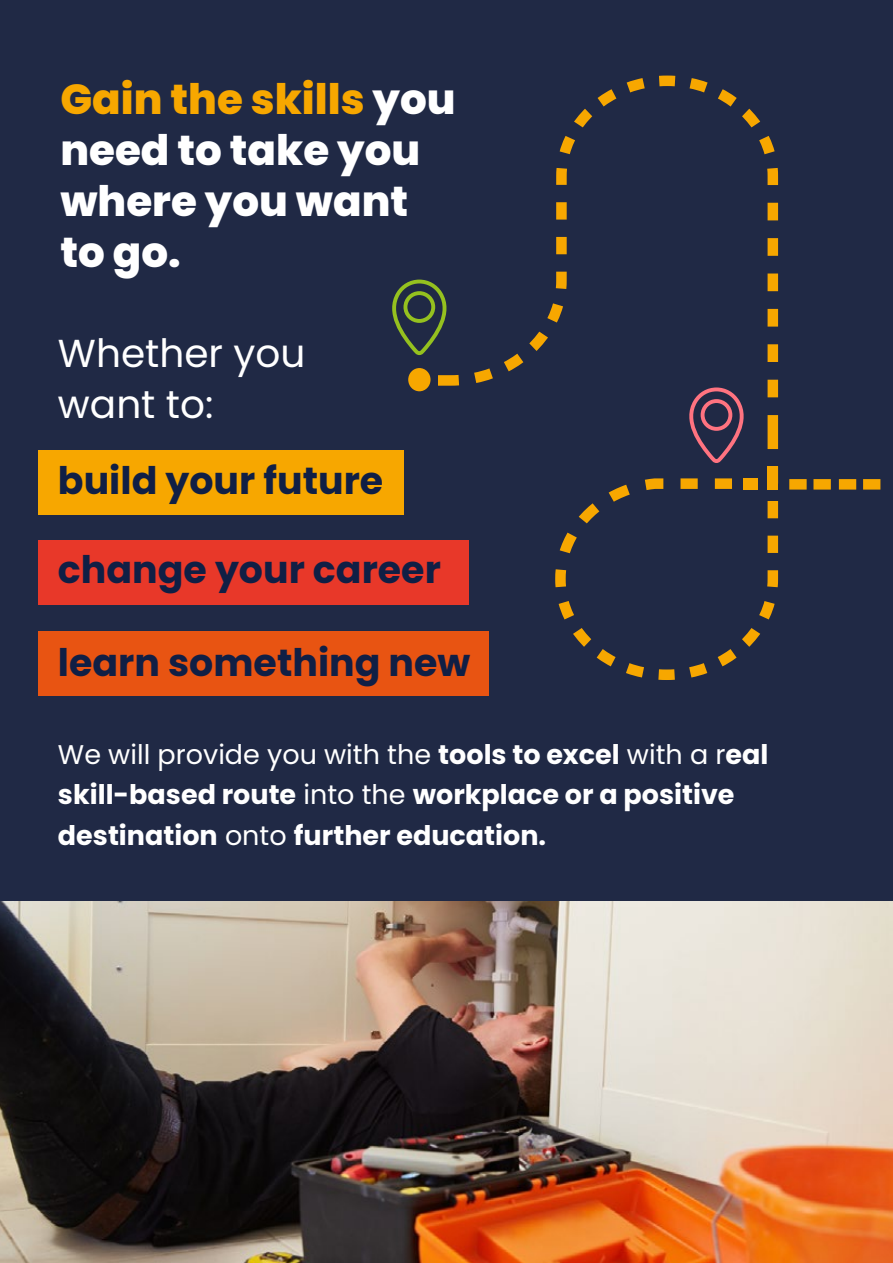
<style>
.page{position:relative;width:893px;height:1263px;background:#202945}
.page>*{position:absolute;margin:0;border:0;box-sizing:border-box;transform-origin:0 0}
.t1{font:800 42px/51px "Poppins";color:#fff}
.t2{font:39px/51px "Poppins";color:#fff}
.t3{font:700 37.95px "Poppins";color:#101f45}
.t4{font:700 27px/40.5px "Poppins";color:#fff}
.s1{color:#f7a700}
.s2{font-weight:400}
</style>
<div class="page">
<div style="left:38px;top:450px;width:366px;height:64px;background:#f7a700"></div>
<div style="left:38px;top:540px;width:431px;height:64px;background:#e83829"></div>
<div style="left:38px;top:631px;width:451px;height:65px;background:#e85412"></div>
<img style="left:0;top:901px;width:893px;height:362px">
<svg style="left:427px;top:75px;width:352px;height:605px"></svg>
<svg style="left:789px;top:479px;width:42px;height:11px"></svg>
<svg style="left:839px;top:479px;width:41px;height:11px"></svg>
<div style="left:744px;top:477px;width:16px;height:16px;background:#202945"></div>
<div style="left:744px;top:478px;width:14px;height:12px;background:#f7a700"></div>
<div style="left:767px;top:466px;width:11px;height:24px;background:#f7a700"></div>
<svg style="left:392px;top:278px;width:179px;height:113px"></svg>
<svg style="left:678px;top:386px;width:71px;height:79px"></svg>
<h1 class="t1" style="left:60px;top:74px;width:397px"><span class="s1">Gain the skills</span> you need to take you where you want to go.</h1>
<h2 class="t2" style="left:58px;top:328px;width:249px">Whether you want to:</h2>
<h3 class="t3" style="left:58px;top:459px;width:327px">build your future</h3>
<h3 class="t3" style="left:58px;top:547px;width:384px">change your career</h3>
<h3 class="t3" style="left:58px;top:641px;width:414px">learn something new</h3>
<p class="t4" style="left:58px;top:734px;width:712px"><span class="s2">We will provide you with the</span> tools to excel <span class="s2">with a r</span>eal skill-based route <span class="s2">into the</span> workplace or a positive destination <span class="s2">onto</span> further education.</p>
</div>
